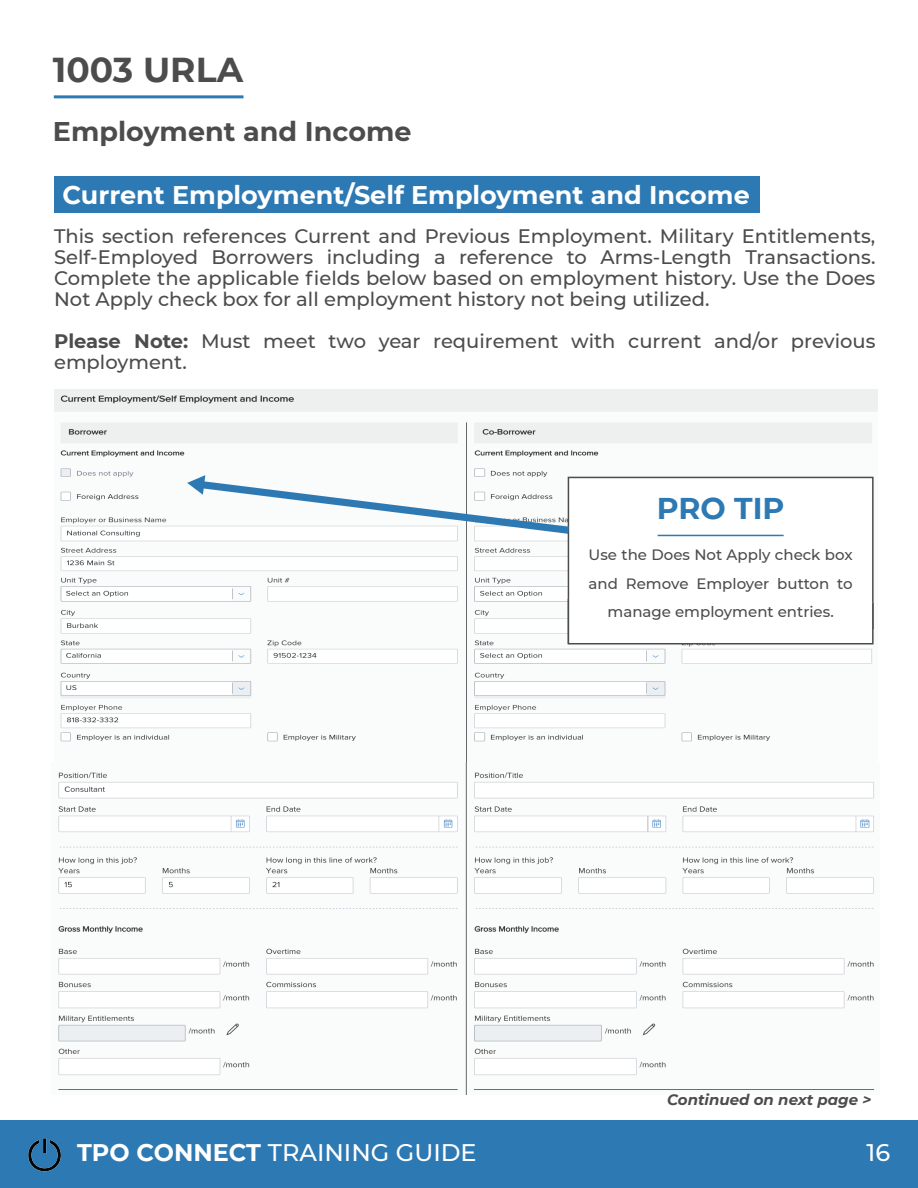
<style>
.page{position:relative;width:918px;height:1188px;background:#fff}
.page>*{position:absolute;margin:0;border:0;box-sizing:border-box;transform-origin:0 0}
.t1{font:700 34.5px "Montserrat";color:#4c4c4c}
.t2{font:700 30px "Montserrat";color:#2d79b3}
.t3{font:700 27px "Montserrat";color:#4c4c4c}
.t4{font:700 25.5px "Montserrat";color:#fff}
.t5{font:500 24px "Montserrat";color:#fff}
.t6{font:500 19.5px/21px "Montserrat";color:#4c4c4c;text-align:justify}
.t7{font:500 15px/28.5px "Montserrat";color:#4c4c4c;text-align:center}
.t8{font:italic 700 15px "Montserrat";color:#4c4c4c}
.s1{font-weight:700}
</style>
<div class="page">
<img style="left:54px;top:389px;width:824px;height:373px">
<img style="left:58px;top:762px;width:817px;height:332px">
<div style="left:0;top:1120px;width:918px;height:68px;background:#2d79b3"></div>
<img style="left:28px;top:1138px;width:33px;height:34px">
<svg style="left:567px;top:476px;width:307px;height:121px"></svg>
<svg style="left:567px;top:597px;width:307px;height:48px"></svg>
<hr style="left:658px;top:535px;width:126px;height:1px;background:#2d79b3">
<svg style="left:187px;top:475px;width:382px;height:59px"></svg>
<div style="left:54px;top:176px;width:706px;height:37px;background:#2d79b3"></div>
<hr style="left:54px;top:95px;width:189px;height:3px;background:#2d79b3">
<h1 class="t1" style="left:53px;top:45px;width:192px">1003 URLA</h1>
<h3 class="t3" style="left:53px;top:112px;width:360px">Employment and Income</h3>
<h3 class="t4" style="left:63px;top:177px;width:689px">Current Employment/Self Employment and Income</h3>
<p class="t6" style="left:54px;top:225px;width:823px">This section references Current and Previous Employment. Military Entitlements, Self-Employed Borrowers including a reference to Arms-Length Transactions.<br>Complete the applicable fields below based on employment history. Use the Does Not Apply check box for all employment history not being utilized.</p>
<p class="t6" style="left:54px;top:330px;width:823px"><span class="s1">Please Note:</span> Must meet two year requirement with current and/or previous employment.</p>
<h2 class="t2" style="left:657px;top:486px;width:129px">PRO TIP</h2>
<p class="t7" style="left:589px;top:540px;width:266px">Use the Does Not Apply check box and Remove Employer button to manage employment entries.</p>
<p class="t8" style="left:667px;top:1089px;width:206px">Continued on next page &gt;</p>
<p class="t5" style="left:77px;top:1136px;width:401px"><span class="s1">TPO CONNECT</span> TRAINING GUIDE</p>
<p class="t5" style="left:867px;top:1136px;width:25px">16</p>
</div>
